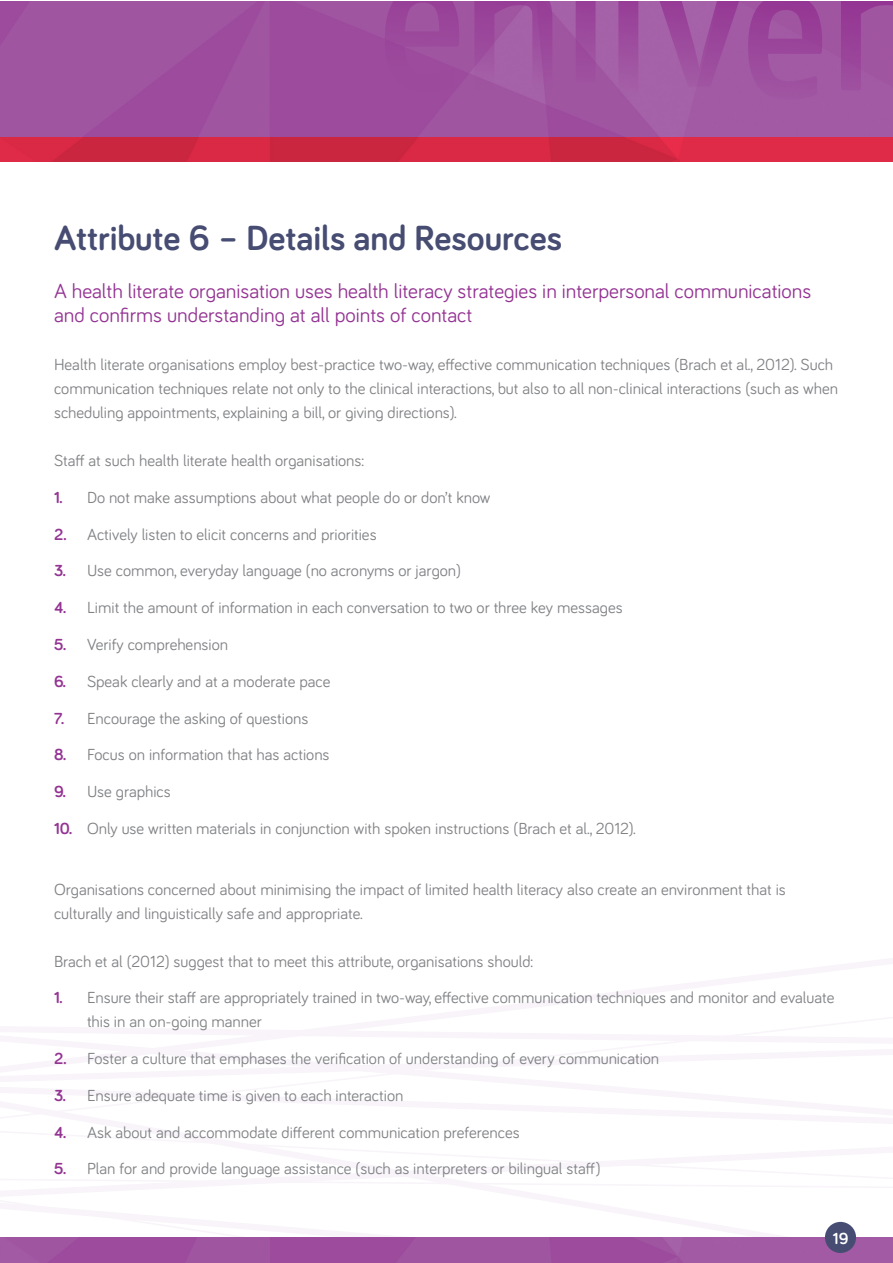
<style>
.page{position:relative;width:893px;height:1263px;background:#fff}
.page>*{position:absolute;margin:0;border:0;box-sizing:border-box;transform-origin:0 0}
.t1{font:700 36px "Bariol";color:#464c72}
.t2{font:21px/24px "Bariol";color:#943493}
.t3{font:16.5px/24px "Bariol";color:#808285}
.t4{font:700 16.5px "Bariol";color:#fff}
.s1{font-weight:700;color:#943493}
</style>
<div class="page">
<img style="left:0;top:137px;width:892px;height:25px">
<svg style="left:620px;top:958px;width:272px;height:34px"></svg>
<svg style="left:0;top:992px;width:892px;height:245px"></svg>
<img style="left:0;top:1px;width:892px;height:136px">
<img style="left:0;top:1237px;width:892px;height:26px">
<svg style="left:576px;top:1px;width:20px;height:82px;background:#9b4a9c"></svg>
<svg style="left:618px;top:1px;width:20px;height:97px;background:#9d4f9e"></svg>
<svg style="left:655px;top:1px;width:167px;height:99px;background:#9f52a0"></svg>
<svg style="left:841px;top:1px;width:51px;height:89px;background:#9c4c9d"></svg>
<svg style="left:385px;top:1px;width:74px;height:92px;background:#9c4b9c"></svg>
<svg style="left:474px;top:1px;width:78px;height:90px;background:#9f54a1"></svg>
<div style="left:825px;top:1222px;width:31px;height:31px;background:#464c72;border-radius:50%"></div>
<h1 class="t1" style="left:54px;top:213px;width:510px">Attribute 6 – Details and Resources</h1>
<p class="t2" style="left:54px;top:278px;width:759px">A health literate organisation uses health literacy strategies in interpersonal communications and confirms understanding at all points of contact</p>
<p class="t3" style="left:54px;top:352px;width:785px">Health literate organisations employ best-practice two-way, effective communication techniques (Brach et al., 2012). Such communication techniques relate not only to the clinical interactions, but also to all non-clinical interactions (such as when scheduling appointments, explaining a bill, or giving directions).</p>
<p class="t3" style="left:54px;top:448px;width:312px">Staff at such health literate health organisations:</p>
<p class="t3" style="left:54px;top:485px;width:438px"><span class="s1">1.</span> Do not make assumptions about what people do or don’t know</p>
<p class="t3" style="left:54px;top:521px;width:324px"><span class="s1">2.</span> Actively listen to elicit concerns and priorities</p>
<p class="t3" style="left:54px;top:558px;width:409px"><span class="s1">3.</span> Use common, everyday language (no acronyms or jargon)</p>
<p class="t3" style="left:54px;top:595px;width:570px"><span class="s1">4.</span> Limit the amount of information in each conversation to two or three key messages</p>
<p class="t3" style="left:54px;top:632px;width:176px"><span class="s1">5.</span> Verify comprehension</p>
<p class="t3" style="left:54px;top:668px;width:278px"><span class="s1">6.</span> Speak clearly and at a moderate pace</p>
<p class="t3" style="left:54px;top:705px;width:256px"><span class="s1">7.</span> Encourage the asking of questions</p>
<p class="t3" style="left:54px;top:742px;width:277px"><span class="s1">8.</span> Focus on information that has actions</p>
<p class="t3" style="left:54px;top:779px;width:118px"><span class="s1">9.</span> Use graphics</p>
<p class="t3" style="left:54px;top:815px;width:583px"><span class="s1">10.</span> Only use written materials in conjunction with spoken instructions (Brach et al., 2012).</p>
<p class="t3" style="left:54px;top:876px;width:733px">Organisations concerned about minimising the impact of limited health literacy also create an environment that is culturally and linguistically safe and appropriate.</p>
<p class="t3" style="left:54px;top:948px;width:481px">Brach et al (2012) suggest that to meet this attribute, organisations should:</p>
<p class="t3" style="left:87px;top:985px;width:749px;text-indent:-33px"><span class="s1">1.</span> Ensure their staff are appropriately trained in two-way, effective communication techniques and monitor and evaluate this in an on-going manner</p>
<p class="t3" style="left:54px;top:1046px;width:607px"><span class="s1">2.</span> Foster a culture that emphases the verification of understanding of every communication</p>
<p class="t3" style="left:54px;top:1082px;width:351px"><span class="s1">3.</span> Ensure adequate time is given to each interaction</p>
<p class="t3" style="left:54px;top:1119px;width:467px"><span class="s1">4.</span> Ask about and accommodate different communication preferences</p>
<p class="t3" style="left:54px;top:1156px;width:548px"><span class="s1">5.</span> Plan for and provide language assistance (such as interpreters or bilingual staff)</p>
<p class="t4" style="left:833px;top:1227px;width:17px">19</p>
</div>
